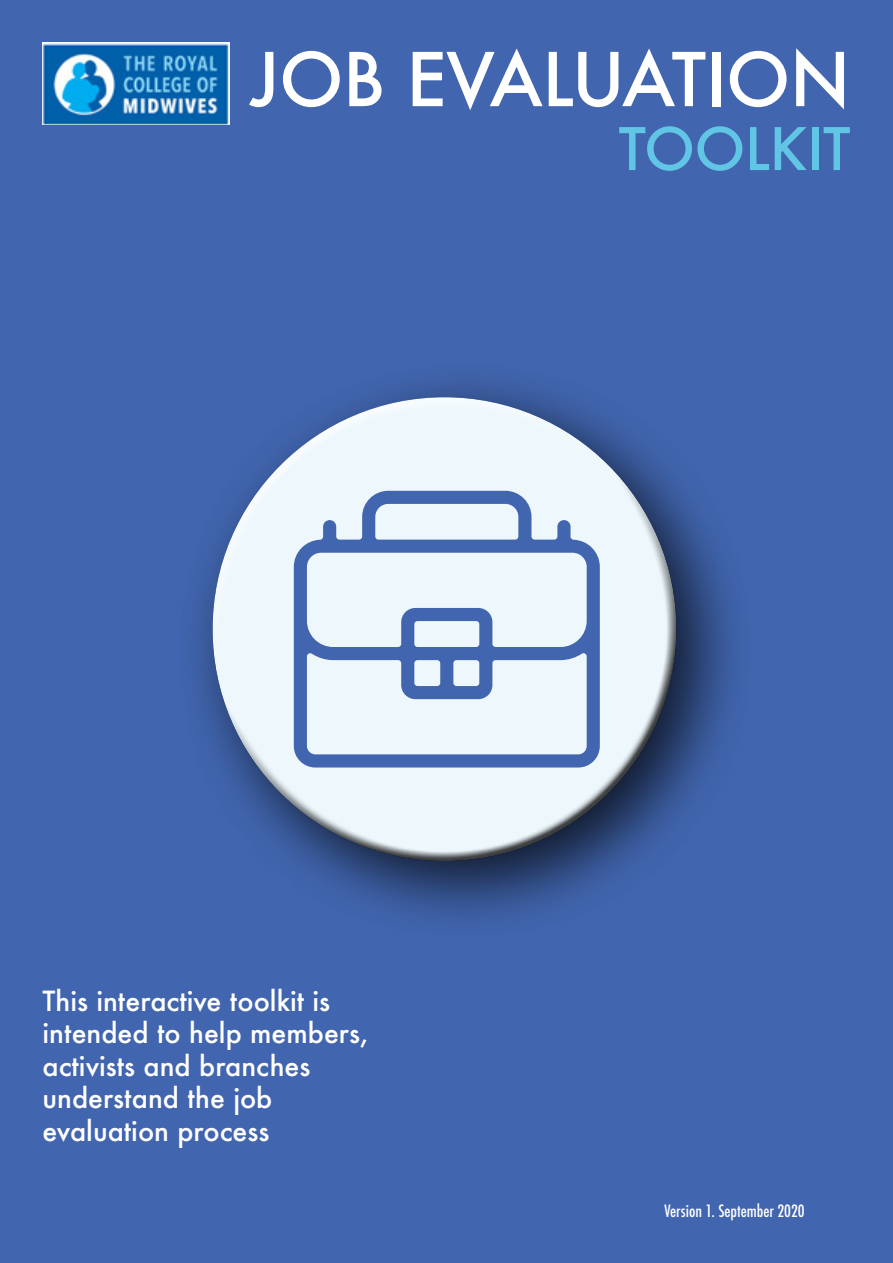
<style>
.page{position:relative;width:893px;height:1263px;background:#4165ae}
.page>*{position:absolute;margin:0;border:0;box-sizing:border-box;transform-origin:0 0}
.t1{font:500 72px "Futura";letter-spacing:-.01em;color:#fff}
.t2{font:500 57px "Futura";letter-spacing:-.01em;color:#61c5e6}
.t3{font:500 27px/32.4px "Futura";color:#fff}
.t4{font:500 condensed 16.5px "Futura";color:#fff}
</style>
<div class="page">
<img style="left:43px;top:43px;width:186px;height:82px">
<div style="left:176px;top:361px;width:579px;height:579px;background:#000;opacity:.75"></div>
<div style="left:201px;top:386px;width:449px;height:356px;background:#fff;opacity:.75"></div>
<div style="left:222px;top:470px;width:465px;height:392px;background:#000;opacity:.75"></div>
<svg style="left:294px;top:491px;width:306px;height:276px;fill:#edf7fc"></svg>
<h1 class="t1" style="left:250px;top:30px;width:602px">JOB EVALUATION</h1>
<h2 class="t2" style="left:618px;top:110px;width:233px">TOOLKIT</h2>
<p class="t3" style="left:43px;top:984px;width:327px">This interactive toolkit is intended to help members, activists and branches understand the job evaluation process</p>
<p class="t4" style="left:664px;top:1200px;width:142px">Version 1. September 2020</p>
</div>
